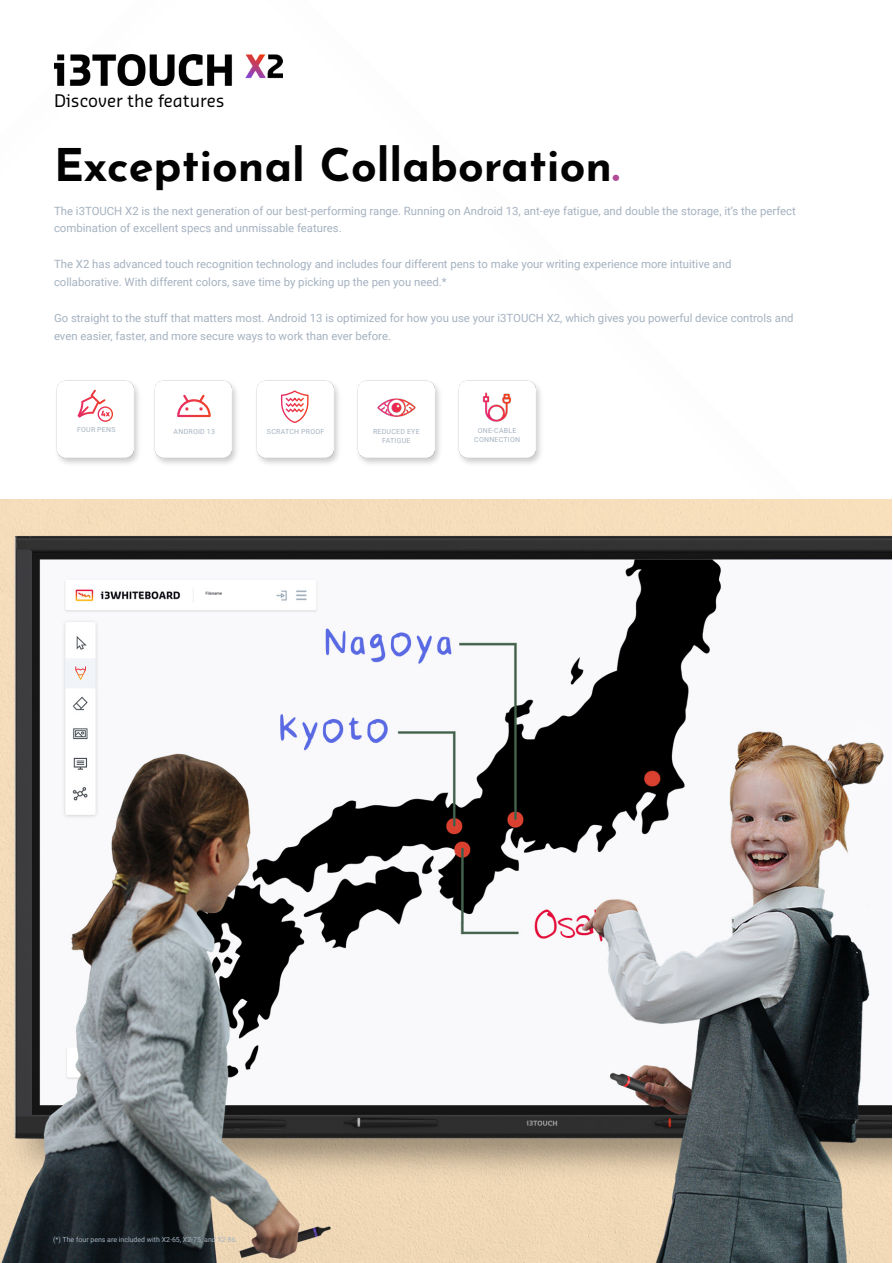
<style>
.page{position:relative;width:893px;height:1263px;background:#fff}
.page>*{position:absolute;margin:0;border:0;box-sizing:border-box;transform-origin:0 0}
.t1{font:700 45px "Josefin Sans";color:#020203}
.t2{font:16.95px "Sansa";color:#020203}
.t3{font:11.4px/18px "Roboto";color:#a5b2c0}
.t4{font:7.05px/9px "Roboto";letter-spacing:.035em;color:#a5b2c0;text-align:center}
.t5{font:7.05px "Roboto";color:#a5b2c0}
.s1{color:#b14b96}
</style>
<div class="page">
<img style="left:54px;top:54px;width:228px;height:31px">
<img style="left:0;top:500px;width:891px;height:763px">
<img style="left:458px;top:380px;width:83px;height:84px">
<img style="left:56px;top:380px;width:83px;height:84px">
<img style="left:357px;top:380px;width:83px;height:84px">
<img style="left:154px;top:380px;width:83px;height:84px">
<img style="left:256px;top:380px;width:83px;height:84px">
<img style="left:473px;top:383px;width:48px;height:47px">
<svg style="left:78px;top:390px;width:35px;height:32px"></svg>
<svg style="left:281px;top:390px;width:28px;height:33px"></svg>
<img style="left:373px;top:384px;width:48px;height:47px">
<div style="left:172px;top:384px;width:44px;height:44px;background:#fff"></div>
<svg style="left:177px;top:395px;width:34px;height:22px"></svg>
<h2 class="t2" style="left:54px;top:90px;width:172px">Discover the features</h2>
<h1 class="t1" style="left:54px;top:125px;width:567px">Exceptional Collaboration<span class="s1">.</span></h1>
<p class="t3" style="left:54px;top:201px;width:743px">The i3TOUCH X2 is the next generation of our best-performing range. Running on Android 13, ant-eye fatigue, and double the storage, it’s the perfect combination of excellent specs and unmissable features.</p>
<p class="t3" style="left:54px;top:255px;width:679px">The X2 has advanced touch recognition technology and includes four different pens to make your writing experience more intuitive and collaborative. With different colors, save time by picking up the pen you need.*</p>
<p class="t3" style="left:54px;top:309px;width:741px">Go straight to the stuff that matters most. Android 13 is optimized for how you use your i3TOUCH X2, which gives you powerful device controls and even easier, faster, and more secure ways to work than ever before.</p>
<p class="t4" style="left:77px;top:425px;width:40px">FOUR PENS</p>
<p class="t4" style="left:373px;top:426px;width:48px">REDUCED EYE<br>FATIGUE</p>
<p class="t4" style="left:174px;top:426px;width:43px">ANDROID 13</p>
<p class="t4" style="left:267px;top:426px;width:59px">SCRATCH PROOF</p>
<p class="t4" style="left:474px;top:426px;width:47px">ONE-CABLE<br>CONNECTION</p>
<p class="t5" style="left:53px;top:1234px;width:186px">(*) The four pens are included with X2-65, X2-75, and X2-86.</p>
</div>
